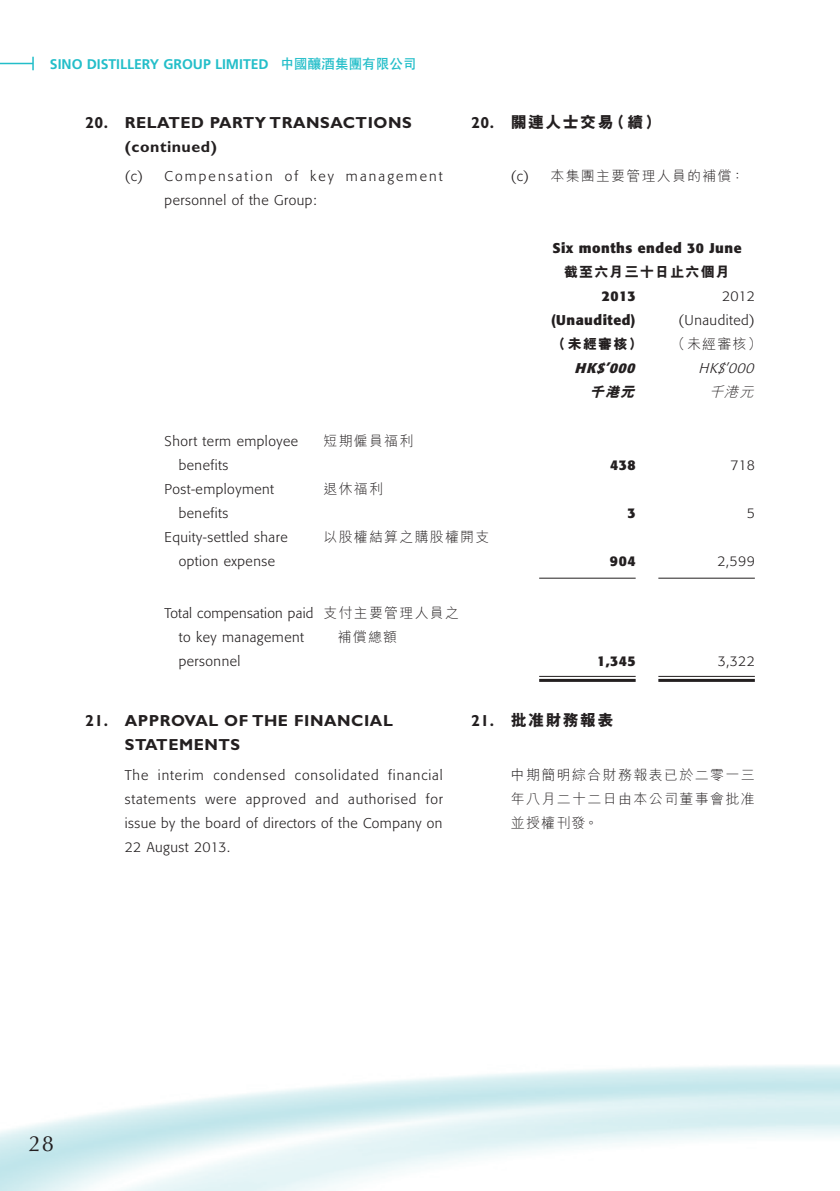
<style>
.page{position:relative;width:840px;height:1191px;background:#fff}
.page>*{position:absolute;margin:0;border:0;box-sizing:border-box;transform-origin:0 0}
.t1{font:22px "Optima LT Std";color:#231f20}
.Notes_HD1{font:700 16px/24px "Gill Sans Std";letter-spacing:.035em;color:#231f20}
.C_Notes_HD1{font:800 16px "M Hei HK";letter-spacing:.085em;color:#231f20}
.Notes{font:300 14px/24px "Formata";letter-spacing:.035em;color:#231f20}
.C_Notes{font:300 14px/24px "M Hei HK";letter-spacing:.095em;color:#231f20;text-align:justify}
.Notes-2{font:300 14px/24px "Formata";letter-spacing:.15em;color:#231f20}
.Notes-3{font:700 14px "Formata";letter-spacing:.035em;color:#231f20}
.Notes-4{font:300 14px/24px "M Hei HK";letter-spacing:.085em;color:#231f20}
.t2{font:700 14px "Frutiger LT Std";color:#23bec9}
.Notes-5{font:800 14px "M Hei HK";letter-spacing:.085em;color:#231f20}
.Notes-6{font:italic 700 14px "Formata";color:#231f20}
.Notes-7{font:italic 300 14px "Formata";color:#231f20}
.Notes-8{font:italic 800 14px "M Hei HK";color:#231f20}
.Notes-9{font:italic 300 14px "M Hei HK";color:#231f20}
.s1{font-family:"C Hei 2 HK"}
.s2{font-family:"Gill Sans Std";font-weight:700}
.s3{font-family:"Formata"}
</style>
<div class="page">
<hr style="left:0;top:63px;width:33px;height:1px;background:#23bec9">
<svg style="left:32px;top:57px;width:2px;height:13px"></svg>
<hr style="left:539px;top:577px;width:96px;height:1px;background:#231f20">
<hr style="left:658px;top:577px;width:96px;height:1px;background:#231f20">
<hr style="left:539px;top:676px;width:96px;height:1px;background:#231f20">
<hr style="left:539px;top:679px;width:96px;height:3px;background:#231f20">
<hr style="left:658px;top:676px;width:96px;height:1px;background:#231f20">
<hr style="left:658px;top:679px;width:96px;height:3px;background:#231f20">
<p class="t2" style="left:50px;top:55px;width:368px">SINO DISTILLERY GROUP LIMITED <span class="s1">中國釀酒集團有限公司</span></p>
<p class="Notes_HD1" style="left:125px;top:110px;width:288px;text-indent:-40px">20. RELATED PARTY TRANSACTIONS (continued)</p>
<p class="Notes-2" style="left:164px;top:165px;width:279px;text-indent:-40px">(c) Compensation of key management personnel of the Group:</p>
<p class="Notes" style="left:179px;top:429px;width:121px;text-indent:-14px">Short term employee benefits</p>
<p class="Notes-4" style="left:323px;top:428px;width:91px">短期僱員福利</p>
<p class="Notes" style="left:179px;top:477px;width:97px;text-indent:-14px">Post-employment benefits</p>
<p class="Notes-4" style="left:323px;top:476px;width:61px">退休福利</p>
<p class="C_Notes_HD1" style="left:471px;top:114px;width:191px"><span class="s2">20.</span> 關連人士交易（續）</p>
<p class="C_Notes" style="left:510px;top:164px;width:235px"><span class="s3">(c)</span> 本集團主要管理人員的補償：</p>
<p class="Notes-3" style="left:552px;top:240px;width:191px">Six months ended 30 June</p>
<p class="Notes-5" style="left:563px;top:265px;width:167px">截至六月三十日止六個月</p>
<p class="Notes-3" style="left:601px;top:288px;width:35px">2013</p>
<p class="Notes" style="left:721px;top:285px;width:34px">2012</p>
<p class="Notes-3" style="left:551px;top:312px;width:86px">(Unaudited)</p>
<p class="Notes" style="left:678px;top:309px;width:78px">(Unaudited)</p>
<p class="Notes-5" style="left:551px;top:337px;width:92px">（未經審核）</p>
<p class="Notes-4" style="left:670px;top:332px;width:92px">（未經審核）</p>
<p class="Notes-6" style="left:574px;top:360px;width:66px">HK$’000</p>
<p class="Notes-7" style="left:698px;top:360px;width:61px">HK$’000</p>
<p class="Notes-8" style="left:589px;top:385px;width:49px">千港元</p>
<p class="Notes-9" style="left:708px;top:385px;width:50px">千港元</p>
<p class="Notes-3" style="left:610px;top:456px;width:27px">438</p>
<p class="Notes" style="left:730px;top:453px;width:26px">718</p>
<p class="Notes-3" style="left:627px;top:504px;width:10px">3</p>
<p class="Notes" style="left:746px;top:501px;width:10px">5</p>
<p class="Notes" style="left:164px;top:525px;width:124px;text-align:center">Equity-settled share option expense</p>
<p class="Notes-4" style="left:323px;top:524px;width:167px">以股權結算之購股權開支</p>
<p class="Notes" style="left:179px;top:601px;width:136px;text-indent:-14px">Total compensation paid to key management personnel</p>
<p class="Notes-4" style="left:337px;top:600px;width:123px;text-indent:-14px">支付主要管理人員之補償總額</p>
<p class="Notes-3" style="left:609px;top:552px;width:27px">904</p>
<p class="Notes" style="left:717px;top:549px;width:39px">2,599</p>
<p class="Notes-3" style="left:597px;top:652px;width:40px">1,345</p>
<p class="Notes" style="left:717px;top:649px;width:38px">3,322</p>
<p class="Notes_HD1" style="left:125px;top:709px;width:269px;text-indent:-40px">21. APPROVAL OF THE FINANCIAL<br>STATEMENTS</p>
<p class="Notes" style="left:125px;top:763px;width:319px;text-align:justify">The interim condensed consolidated financial statements were approved and authorised for issue by the board of directors of the Company on 22 August 2013.</p>
<p class="C_Notes_HD1" style="left:471px;top:712px;width:144px"><span class="s2">21.</span> 批准財務報表</p>
<p class="C_Notes" style="left:510px;top:762px;width:245px">中期簡明綜合財務報表已於二零一三年八月二十二日由本公司董事會批准並授權刊發。</p>
<h1 class="t1" style="left:29px;top:1131px;width:27px">28</h1>
</div>
